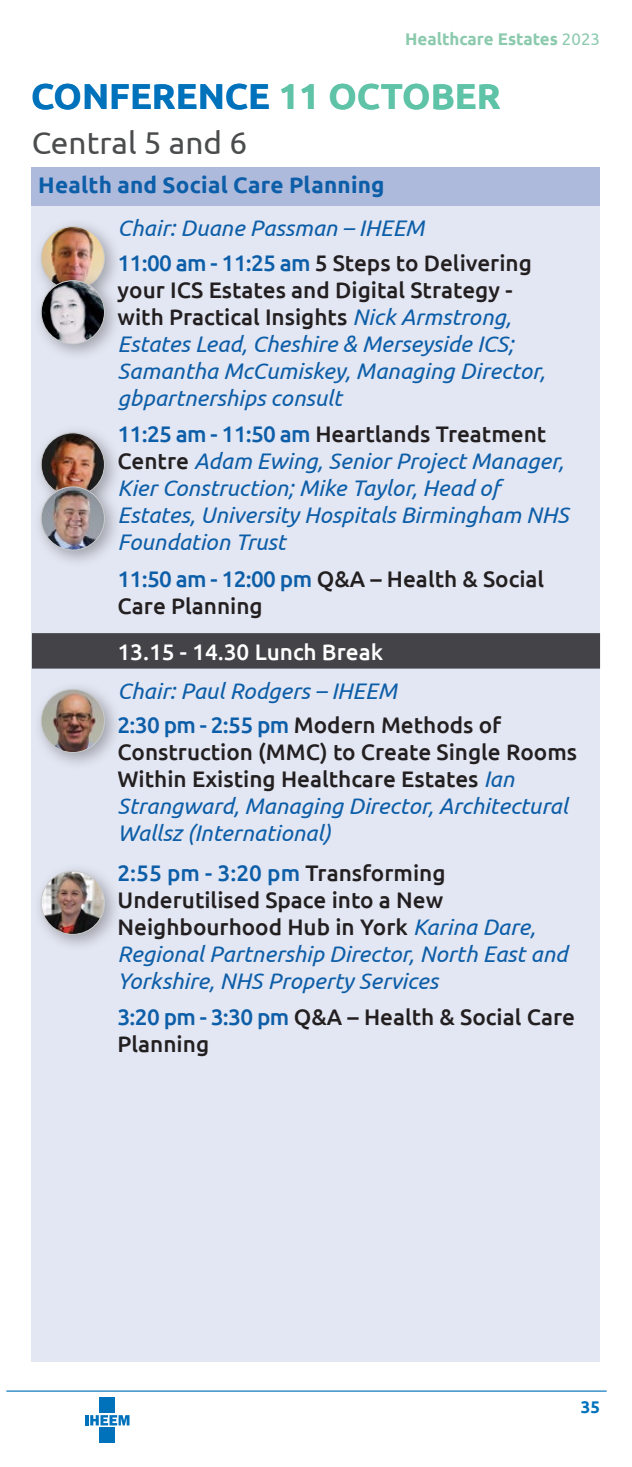
<style>
.page{position:relative;width:632px;height:1467px;background:#fff}
.page>*{position:absolute;margin:0;border:0;box-sizing:border-box;transform-origin:0 0}
.t1{font:700 36px "Ubuntu";color:#0072bc}
.t2{font:31.5px "Ubuntu";color:#4b4c4d}
.t3{font:italic 22.5px/27px "Ubuntu";color:#0d5ea8}
.t4{font:500 22.5px/27px "Ubuntu";color:#231f20}
.t5{font:700 22.5px "Ubuntu";letter-spacing:.01em;color:#0d5ea8}
.t6{font:700 16.88px "Ubuntu";color:#8ccaae}
.t7{font:700 16.88px "Ubuntu";color:#0072bc}
.s1{font-weight:400}
.s2{color:#5fc3a8}
.s3{font-weight:500;font-style:normal}
.s4{font-weight:500;font-style:normal;color:#231f20}
.s5{color:#0d5ea8}
.s6{font-weight:500;font-style:normal;color:#fff}
.s7{font-weight:400;font-style:italic;color:#0d5ea8}
</style>
<div class="page">
<hr style="left:6px;top:1390px;width:600px;height:2px;background:#0072bc">
<svg style="left:85px;top:1415px;width:44px;height:10px"></svg>
<div style="left:100px;top:1398px;width:15px;height:15px;background:#0072bc"></div>
<div style="left:100px;top:1428px;width:15px;height:15px;background:#0072bc"></div>
<div style="left:32px;top:206px;width:568px;height:1156px;background:#e3e7f3"></div>
<div style="left:32px;top:633px;width:568px;height:36px;background:#434348"></div>
<div style="left:32px;top:217px;width:91px;height:91px;background:#231f20;opacity:.35"></div>
<img style="left:41px;top:227px;width:63px;height:63px;border-radius:32px">
<div style="left:41px;top:226px;width:64px;height:64px;border:1px solid #c7c8ca;border-radius:50%"></div>
<div style="left:32px;top:271px;width:91px;height:91px;background:#231f20;opacity:.35"></div>
<img style="left:41px;top:281px;width:63px;height:63px;border-radius:32px">
<div style="left:41px;top:280px;width:64px;height:64px;border:1px solid #c7c8ca;border-radius:50%"></div>
<div style="left:32px;top:424px;width:91px;height:90px;background:#231f20;opacity:.35"></div>
<img style="left:41px;top:433px;width:63px;height:63px;border-radius:32px">
<div style="left:41px;top:433px;width:64px;height:63px;border:1px solid #c7c8ca;border-radius:50%"></div>
<div style="left:32px;top:478px;width:91px;height:90px;background:#231f20;opacity:.35"></div>
<img style="left:41px;top:487px;width:63px;height:63px;border-radius:32px">
<div style="left:41px;top:487px;width:64px;height:63px;border:1px solid #c7c8ca;border-radius:50%"></div>
<div style="left:32px;top:680px;width:91px;height:91px;background:#231f20;opacity:.35"></div>
<img style="left:41px;top:689px;width:63px;height:64px;border-radius:32px">
<div style="left:41px;top:689px;width:64px;height:64px;border:1px solid #c7c8ca;border-radius:50%"></div>
<div style="left:32px;top:862px;width:91px;height:91px;background:#231f20;opacity:.35"></div>
<img style="left:41px;top:871px;width:63px;height:63px;border-radius:32px">
<div style="left:41px;top:871px;width:64px;height:64px;border:1px solid #c7c8ca;border-radius:50%"></div>
<div style="left:32px;top:168px;width:568px;height:38px;background:#aebadc"></div>
<p class="t6" style="left:405px;top:29px;width:196px">Healthcare Estates <span class="s1">2023</span></p>
<p class="t1" style="left:31px;top:74px;width:471px">CONFERENCE <span class="s2">11 OCTOBER</span></p>
<p class="t2" style="left:32px;top:123px;width:217px">Central 5 and 6</p>
<p class="t5" style="left:38px;top:171px;width:347px">Health and Social Care Planning</p>
<p class="t3" style="left:117px;top:210px;width:416px;line-height:34.6px">Chair: Duane Passman – IHEEM<br><span class="s3">11:00 am - 11:25 am</span> <span class="s4">5 Steps to Delivering</span></p>
<p class="t3" style="left:117px;top:276px;width:429px"><span class="s4">your ICS Estates and Digital Strategy - with Practical Insights</span> Nick Armstrong, Estates Lead, Cheshire &amp; Merseyside ICS; Samantha McCumiskey, Managing Director, gbpartnerships consult</p>
<p class="t3" style="left:117px;top:420px;width:452px"><span class="s3">11:25 am - 11:50 am</span> <span class="s4">Heartlands Treatment Centre</span> Adam Ewing, Senior Project Manager, Kier Construction; Mike Taylor, Head of Estates, University Hospitals Birmingham NHS Foundation Trust</p>
<p class="t4" style="left:117px;top:565px;width:428px"><span class="s5">11:50 am - 12:00 pm</span> Q&amp;A – Health &amp; Social<br>Care Planning</p>
<p class="t3" style="left:117px;top:631px;width:281px;line-height:39.1px"><span class="s6">13.15 - 14.30 Lunch Break<br></span>Chair: Paul Rodgers – IHEEM</p>
<p class="t4" style="left:117px;top:711px;width:461px"><span class="s5">2:30 pm - 2:55 pm</span> Modern Methods of Construction (MMC) to Create Single Rooms Within Existing Healthcare Estates <span class="s7">Ian Strangward, Managing Director, Architectural Wallsz (International)</span></p>
<p class="t3" style="left:117px;top:858px;width:451px"><span class="s3">2:55 pm - 3:20 pm</span> <span class="s4">Transforming Underutilised Space into a New Neighbourhood Hub in York</span> Karina Dare, Regional Partnership Director, North East and Yorkshire, NHS Property Services</p>
<p class="t4" style="left:117px;top:1003px;width:459px"><span class="s5">3:20 pm - 3:30 pm</span> Q&amp;A – Health &amp; Social Care<br>Planning</p>
<p class="t7" style="left:580px;top:1397px;width:21px">35</p>
</div>
